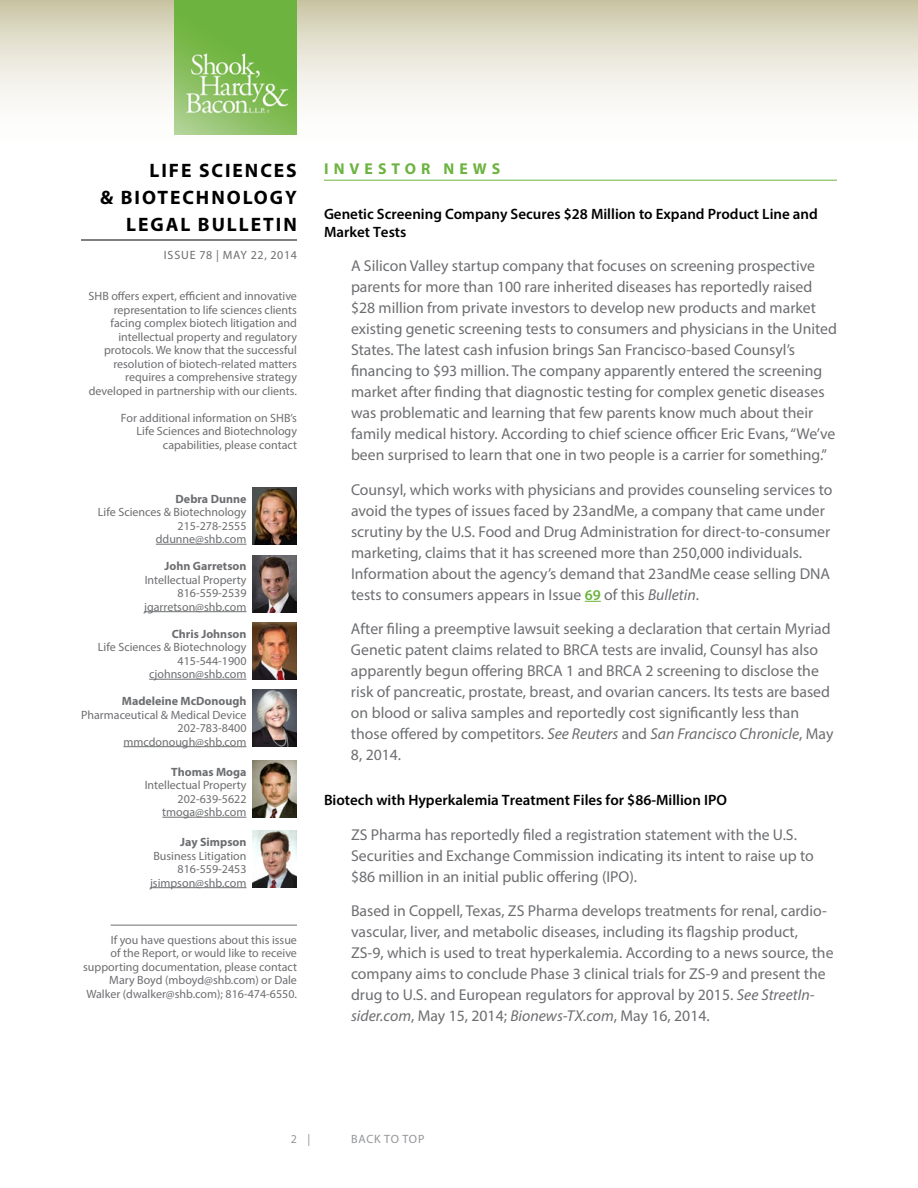
<style>
.page{position:relative;width:918px;height:1188px;background:#fff}
.page>*{position:absolute;margin:0;border:0;box-sizing:border-box;transform-origin:0 0}
.t1{font:700 19.5px "Myriad Pro";letter-spacing:.1em;color:#000}
.t2{font:15.75px/21px "Myriad Pro";color:#6d6e71}
.t3{font:700 15.75px "Myriad Pro";letter-spacing:.32em;color:#6cb33f}
.t4{font:600 15px/18px "Myriad Pro";color:#000}
.t5{font:12px/13.5px "Myriad Pro";color:#6d6e71;text-align:right}
.t6{font:700 12px "Myriad Pro";color:#6d6e71}
.t7{font:12px "Myriad Pro";letter-spacing:.05em;color:#6d6e71}
.t8{font:12px "Myriad Pro";color:#939598}
.s1{font-weight:600;font-size:15px;color:#6cb33f}
.s2{font-style:italic}
</style>
<div class="page">
<svg style="left:0;top:0;width:918px;height:135px"></svg>
<hr style="left:81px;top:240px;width:216px;height:1px;background:#000">
<img style="left:175px;top:0;width:122px;height:135px">
<hr style="left:324px;top:180px;width:513px;height:1px;background:#6cb33f">
<svg style="left:585px;top:601px;width:16px;height:1px"></svg>
<hr style="left:156px;top:544px;width:91px;height:1px;background:#6d6e71">
<hr style="left:144px;top:611px;width:103px;height:1px;background:#6d6e71">
<hr style="left:149px;top:679px;width:98px;height:1px;background:#6d6e71">
<hr style="left:123px;top:746px;width:124px;height:1px;background:#6d6e71">
<hr style="left:162px;top:817px;width:85px;height:1px;background:#6d6e71">
<hr style="left:150px;top:887px;width:97px;height:1px;background:#6d6e71">
<hr style="left:111px;top:925px;width:186px;height:1px;background:#6d6e71">
<img style="left:253px;top:761px;width:44px;height:57px">
<img style="left:253px;top:487px;width:44px;height:57px">
<img style="left:253px;top:689px;width:44px;height:57px">
<img style="left:253px;top:622px;width:44px;height:57px">
<img style="left:253px;top:555px;width:44px;height:57px">
<img style="left:253px;top:830px;width:44px;height:57px">
<p class="t1" style="left:150px;top:157px;width:149px">life sciences</p>
<p class="t1" style="left:100px;top:184px;width:198px">&amp; BIOTECHnology</p>
<p class="t1" style="left:126px;top:211px;width:13px">LEG</p>
<p class="t1" style="left:166px;top:211px;width:73px">AL BULLE</p>
<p class="t1" style="left:263px;top:211px;width:23px">TIN</p>
<p class="t7" style="left:164px;top:248px;width:135px">Issue 78 | MAY 22, 2014</p>
<p class="t5" style="left:89px;top:289px;width:210px">SHB offers expert, efficient and innovative representation to life sciences clients facing complex biotech litigation and intellectual property and regulatory protocols. We know that the successful resolution of biotech-related matters requires a comprehensive strategy developed in partnership with our clients.</p>
<p class="t5" style="left:121px;top:411px;width:178px">For additional information on SHB’s<br>Life Sciences and Biotechnology capabilities, please contact</p>
<p class="t6" style="left:176px;top:491px;width:72px">Debra Dunne</p>
<p class="t5" style="left:98px;top:505px;width:150px">Life Sciences &amp; Biotechnology<br>215-278-2555 ddunne@shb.com</p>
<p class="t6" style="left:165px;top:558px;width:83px">John Garretson</p>
<p class="t5" style="left:144px;top:573px;width:104px">Intellectual Property<br>816-559-2539 jgarretson@shb.com</p>
<p class="t6" style="left:172px;top:626px;width:76px">Chris Johnson</p>
<p class="t5" style="left:98px;top:640px;width:150px">Life Sciences &amp; Biotechnology<br>415-544-1900 cjohnson@shb.com</p>
<p class="t6" style="left:122px;top:693px;width:126px">Madeleine McDonough</p>
<p class="t5" style="left:81px;top:708px;width:167px">Pharmaceutical &amp; Medical Device<br>202-783-8400 mmcdonough@shb.com</p>
<p class="t6" style="left:171px;top:764px;width:77px">Thomas Moga</p>
<p class="t5" style="left:145px;top:778px;width:103px">Intellectual Property<br>202-639-5622 tmoga@shb.com</p>
<p class="t6" style="left:180px;top:834px;width:68px">Jay Simpson</p>
<p class="t5" style="left:150px;top:849px;width:98px">Business Litigation<br>816-559-2453 jsimpson@shb.com</p>
<p class="t5" style="left:83px;top:933px;width:215px">If you have questions about this issue<br>of the Report, or would like to receive supporting documentation, please contact Mary Boyd (mboyd@shb.com) or Dale Walker (dwalker@shb.com); 816-474-6550.</p>
<p class="t3" style="left:324px;top:158px;width:178px">I nvesto r N ews</p>
<p class="t4" style="left:324px;top:204px;width:495px">Genetic Screening Company Secures $28 Million to Expand Product Line and<br>Market Tests</p>
<p class="t2" style="left:351px;top:255px;width:487px">A Silicon Valley startup company that focuses on screening prospective parents for more than 100 rare inherited diseases has reportedly raised $28 million from private investors to develop new products and market existing genetic screening tests to consumers and physicians in the United States. The latest cash infusion brings San Francisco-based Counsyl’s financing to $93 million. The company apparently entered the screening market after finding that diagnostic testing for complex genetic diseases was problematic and learning that few parents know much about their family medical history. According to chief science officer Eric Evans, “We’ve been surprised to learn that one in two people is a carrier for something.”</p>
<p class="t2" style="left:351px;top:479px;width:483px">Counsyl, which works with physicians and provides counseling services to avoid the types of issues faced by 23andMe, a company that came under scrutiny by the U.S. Food and Drug Administration for direct-to-consumer marketing, claims that it has screened more than 250,000 individuals.<br>Information about the agency’s demand that 23andMe cease selling DNA tests to consumers appears in Issue <span class="s1">69</span> of this <span class="s2">Bulletin</span>.</p>
<p class="t2" style="left:351px;top:618px;width:484px">After filing a preemptive lawsuit seeking a declaration that certain Myriad Genetic patent claims related to BRCA tests are invalid, Counsyl has also apparently begun offering BRCA 1 and BRCA 2 screening to disclose the risk of pancreatic, prostate, breast, and ovarian cancers. Its tests are based on blood or saliva samples and reportedly cost significantly less than those offered by competitors. <span class="s2">See Reuters</span> and <span class="s2">San Francisco Chronicle</span>, May 8, 2014.</p>
<p class="t4" style="left:324px;top:791px;width:405px">Biotech with Hyperkalemia Treatment Files for $86-Million IPO</p>
<p class="t2" style="left:351px;top:824px;width:464px">ZS Pharma has reportedly filed a registration statement with the U.S.<br>Securities and Exchange Commission indicating its intent to raise up to $86 million in an initial public offering (IPO).</p>
<p class="t2" style="left:351px;top:900px;width:484px">Based in Coppell, Texas, ZS Pharma develops treatments for renal, cardio&shy;vascular, liver, and metabolic diseases, including its flagship product, ZS-9, which is used to treat hyperkalemia. According to a news source, the company aims to conclude Phase 3 clinical trials for ZS-9 and present the drug to U.S. and European regulators for approval by 2015. <span class="s2">See StreetIn&shy;sider.com</span>, May 15, 2014; <span class="s2">Bionews-TX.com</span>, May 16, 2014.</p>
<p class="t8" style="left:291px;top:1132px;width:21px">2 |</p>
<p class="t8" style="left:351px;top:1132px;width:9px">back</p>
<p class="t8" style="left:384px;top:1132px;width:27px">to top</p>
</div>
